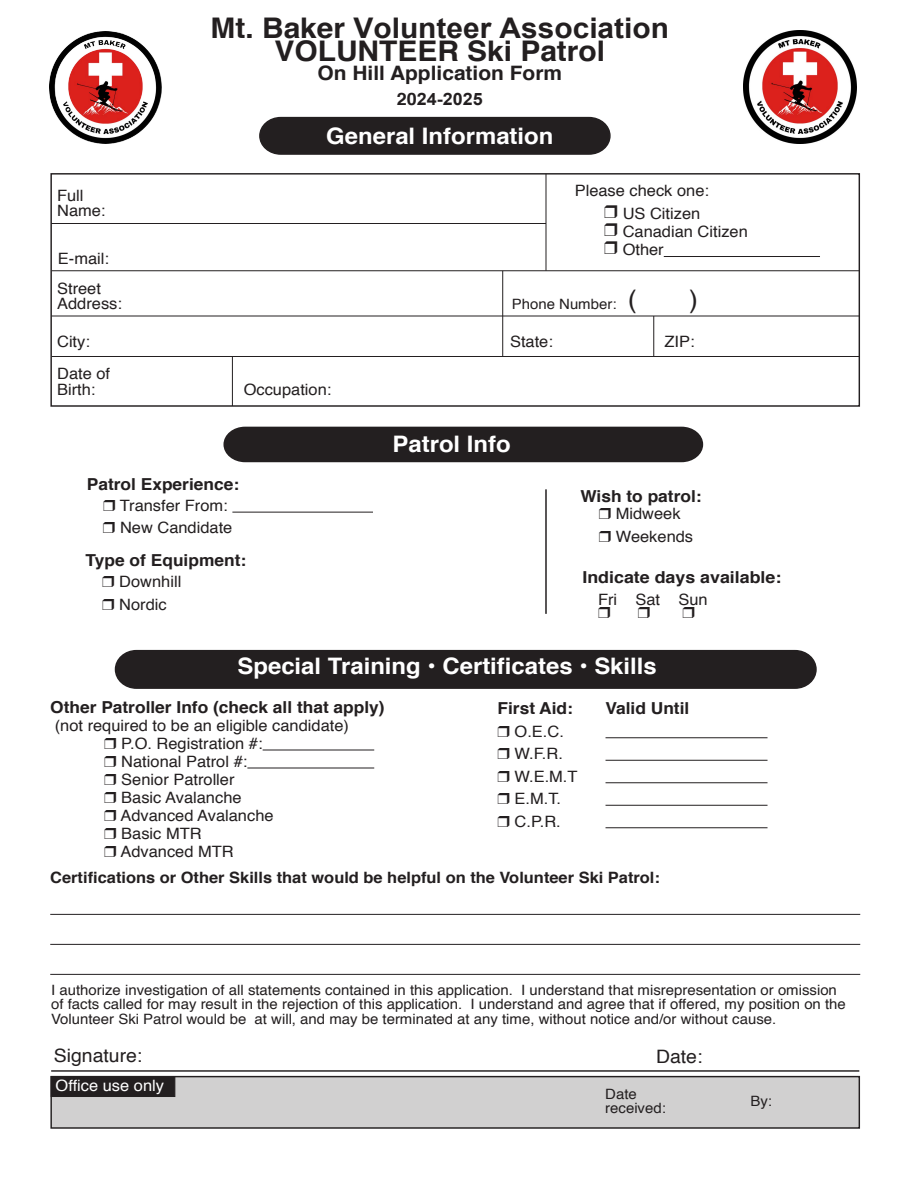
<style>
.page{position:relative;width:918px;height:1188px;background:#fff}
.page>*{position:absolute;margin:0;border:0;box-sizing:border-box;transform-origin:0 0}
.t1{font:700 28.5px "Arial";color:#231f20;scale:1.05 1}
.t2{font:700 28.5px "Helvetica";color:#231f20;scale:1.05 1}
.t3{font:25.65px "Helvetica";color:#231f20;scale:1.05 1}
.t4{font:700 22.8px "Helvetica";color:#fff;scale:1.05 1}
.t5{font:700 19.95px "Helvetica";color:#231f20;scale:1.05 1}
.t6{font:18.45px "Helvetica";color:#231f20;scale:1.05 1}
.t7{font:700 17.1px "Arial";color:#231f20;scale:1.05 1}
.t8{font:700 16.5px "Helvetica";color:#231f20;scale:1.05 1}
.t9{font:700 16.5px "Helvetica";color:#231f20;scale:1.08 1}
.t10{font:15.6px/18px "Helvetica";color:#231f20;scale:1.05 1}
.t11{font:700 15.6px "Helvetica";color:#231f20;scale:1.05 1}
.t12{font:15.6px "Helvetica";color:#fff;scale:1.05 1}
.t13{font:14.25px/14.2px "Helvetica";color:#231f20;scale:1.05 1}
.s1{font-family:"Helvetica"}
</style>
<div class="page">
<div style="left:51px;top:1077px;width:808px;height:51px;background:#d1d0d0"></div>
<div style="left:114px;top:649px;width:703px;height:40px;background:#231f20"></div>
<div style="left:50px;top:1076px;width:810px;height:53px;border:1px solid #231f20"></div>
<div style="left:51px;top:1076px;width:124px;height:21px;background:#231f20"></div>
<div style="left:50px;top:173px;width:810px;height:234px;background:#fff;border:1px solid #231f20"></div>
<svg style="left:223px;top:426px;width:481px;height:37px;background:#302c2d"></svg>
<hr style="left:50px;top:914px;width:810px;height:1px;background:#231f20">
<hr style="left:50px;top:944px;width:810px;height:1px;background:#231f20">
<hr style="left:50px;top:974px;width:810px;height:1px;background:#231f20">
<hr style="left:51px;top:1070px;width:808px;height:2px;background:#231f20">
<svg style="left:259px;top:116px;width:352px;height:39px;background:#2f2b2c"></svg>
<hr style="left:664px;top:256px;width:156px;height:1px;background:#231f20">
<hr style="left:545px;top:489px;width:2px;height:125px;background:#231f20">
<hr style="left:263px;top:750px;width:111px;height:1px;background:#231f20">
<hr style="left:247px;top:768px;width:127px;height:1px;background:#231f20">
<hr style="left:232px;top:512px;width:141px;height:1px;background:#231f20">
<hr style="left:606px;top:737px;width:162px;height:1px;background:#231f20">
<hr style="left:606px;top:760px;width:162px;height:1px;background:#231f20">
<hr style="left:606px;top:782px;width:162px;height:1px;background:#231f20">
<hr style="left:606px;top:805px;width:162px;height:1px;background:#231f20">
<hr style="left:606px;top:827px;width:162px;height:1px;background:#231f20">
<hr style="left:232px;top:356px;width:1px;height:50px;background:#231f20">
<hr style="left:52px;top:356px;width:807px;height:1px;background:#231f20">
<hr style="left:51px;top:316px;width:808px;height:1px;background:#231f20">
<hr style="left:52px;top:270px;width:807px;height:1px;background:#231f20">
<hr style="left:546px;top:174px;width:1px;height:97px;background:#231f20">
<hr style="left:51px;top:223px;width:495px;height:1px;background:#231f20">
<hr style="left:502px;top:271px;width:1px;height:85px;background:#231f20">
<hr style="left:654px;top:316px;width:1px;height:40px;background:#231f20">
<img style="left:49px;top:31px;width:112px;height:112px">
<img style="left:744px;top:31px;width:113px;height:113px">
<p class="t10" style="left:57px;top:188px;width:48px;line-height:15.6px">Full<br>Name:</p>
<p class="t10" style="left:58px;top:250px;width:50px">E-mail:</p>
<h1 class="t1" style="left:211px;top:8px;width:438px"><span class="s1">Mt. Baker</span> Volunteer Association</h1>
<h1 class="t2" style="left:275px;top:28px;width:316px">VOLUNTEER Ski Patrol</h1>
<p class="t5" style="left:318px;top:57px;width:234px">On Hill Application Form</p>
<p class="t7" style="left:397px;top:87px;width:83px"><span class="s1">20</span>24-2025</p>
<h3 class="t4" style="left:326px;top:118px;width:218px">General Information</h3>
<p class="t10" style="left:604px;top:180px;width:102px;line-height:23px;text-indent:-29px">Please check one: ❒ US Citizen</p>
<p class="t10" style="left:604px;top:223px;width:138px">❒ Canadian Citizen ❒ Other</p>
<p class="t10" style="left:57px;top:281px;width:63px;line-height:15.6px">Street<br>Address:</p>
<h2 class="t3" style="left:628px;top:279px;width:10px">(</h2>
<h2 class="t3" style="left:689px;top:279px;width:10px">)</h2>
<p class="t10" style="left:57px;top:333px;width:33px">City:</p>
<p class="t10" style="left:510px;top:333px;width:42px">State:</p>
<p class="t10" style="left:664px;top:333px;width:30px">ZIP:</p>
<p class="t10" style="left:57px;top:366px;width:52px;line-height:15.6px">Date of<br>Birth:</p>
<p class="t13" style="left:512px;top:297px;width:101px">Phone Number:</p>
<p class="t10" style="left:244px;top:381px;width:85px">Occupation:</p>
<p class="t8" style="left:87px;top:471px;width:147px">Patrol Experience:</p>
<p class="t10" style="left:103px;top:495px;width:125px;line-height:22.5px">❒ Transfer From: ❒ New Candidate</p>
<p class="t8" style="left:86px;top:547px;width:154px">Type of Equipment:</p>
<p class="t10" style="left:102px;top:571px;width:77px;line-height:22.5px">❒ Downhill ❒ Nordic</p>
<h3 class="t4" style="left:392px;top:425px;width:114px">Patrol Info</h3>
<p class="t8" style="left:580px;top:483px;width:117px">Wish to patrol:</p>
<p class="t10" style="left:599px;top:503px;width:91px;line-height:22.5px">❒ Midweek ❒ Weekends</p>
<p class="t9" style="left:582px;top:564px;width:186px">Indicate days available:</p>
<p class="t10" style="left:598px;top:591px;width:106px">Fri Sat Sun</p>
<h3 class="t4" style="left:238px;top:648px;width:401px">Special Training • Certificates • Skills</h3>
<p class="t8" style="left:50px;top:694px;width:320px">Other Patroller Info (check all that apply)</p>
<p class="t10" style="left:104px;top:717px;width:235px;text-indent:-49px">(not required to be an eligible candidate) ❒ P.O. Registration #:<br>❒ National Patrol #:<br>❒ Senior Patroller<br>❒ Basic Avalanche<br>❒ Advanced Avalanche<br>❒ Basic MTR<br>❒ Advanced MTR</p>
<p class="t8" style="left:498px;top:695px;width:73px">First Aid:</p>
<p class="t8" style="left:606px;top:695px;width:81px">Valid Until</p>
<p class="t10" style="left:498px;top:720px;width:78px;line-height:22.5px">❒ O.E.C. ❒ W.F.R. ❒ W.E.M.T ❒ E.M.T.<br>❒ C.P.R.</p>
<p class="t11" style="left:50px;top:865px;width:582px">Certifications or Other Skills that would be helpful on the Volunteer Ski Patrol:</p>
<p class="t13" style="left:51px;top:984px;width:758px">I authorize investigation of all statements contained in this application. I understand that misrepresentation or omission of facts called for may result in the rejection of this application. I understand and agree that if offered, my position on the<br>Volunteer Ski Patrol would be at will, and may be terminated at any time, without notice and/or without cause.</p>
<p class="t6" style="left:54px;top:1041px;width:86px">Signature:</p>
<p class="t6" style="left:656px;top:1042px;width:46px">Date:</p>
<p class="t12" style="left:56px;top:1073px;width:105px">Office use only</p>
<p class="t13" style="left:605px;top:1087px;width:59px">Date received:</p>
<p class="t13" style="left:750px;top:1095px;width:22px">By:</p>
</div>
